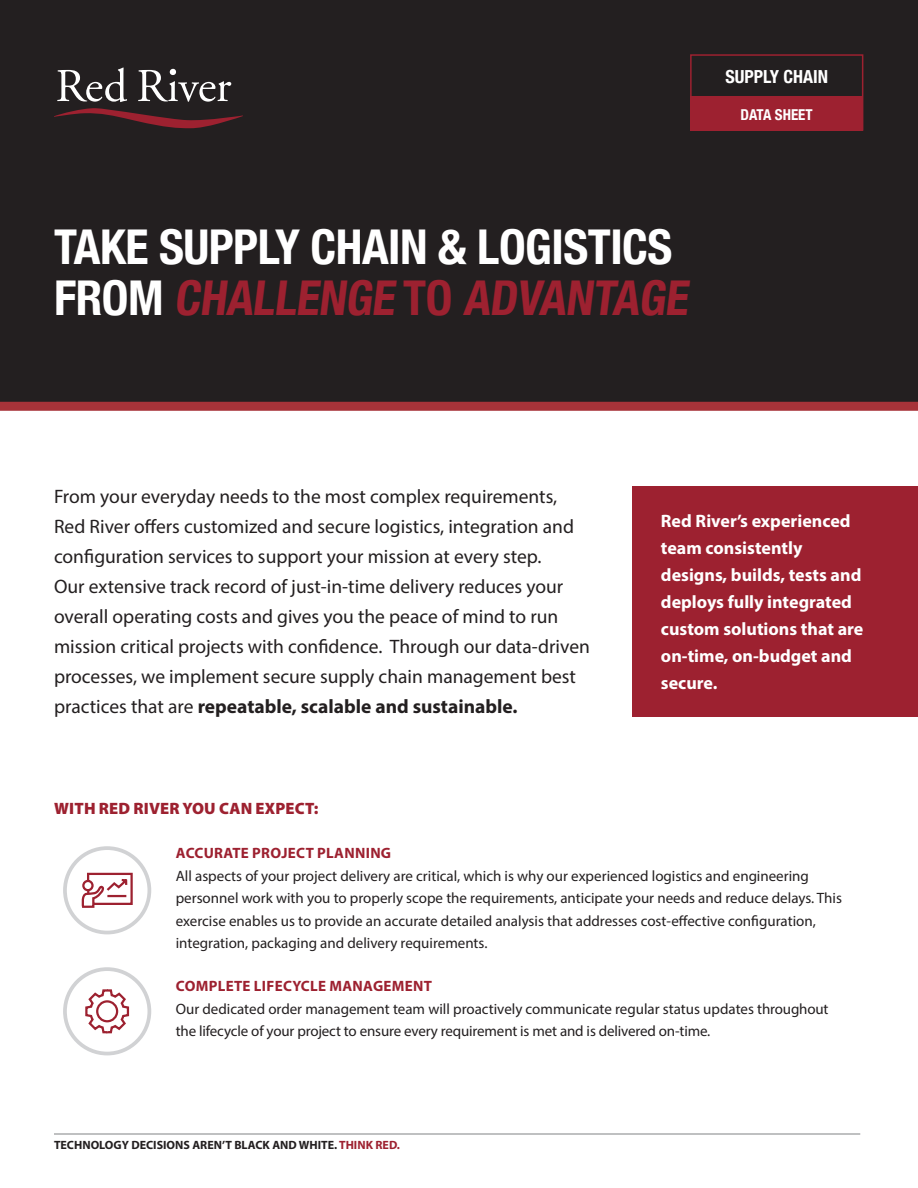
<style>
.page{position:relative;width:918px;height:1188px;background:#fff}
.page>*{position:absolute;margin:0;border:0;box-sizing:border-box;transform-origin:0 0}
.t1{font:700 condensed 48px/51px "Helvetica Neue";letter-spacing:-.01em;color:#fff}
.t2{font:19.5px/30px "Myriad Pro";color:#231f20}
.t3{font:700 18px/27px "Myriad Pro";color:#fff}
.t4{font:700 condensed 18px "Helvetica Neue";color:#fff}
.t5{font:900 16.5px "Myriad Pro";letter-spacing:.01em;color:#9d2130}
.t6{font:15px/22.5px "Myriad Pro";color:#231f20}
.t7{font:700 condensed 15px "Helvetica Neue";color:#fff}
.t8{font:700 12px "Myriad Pro";color:#231f20}
.s1{color:#9d2130}
.s2{font-weight:700}
.s3{font-weight:700;color:#9d2130}
</style>
<div class="page">
<div style="left:0;top:0;width:918px;height:406px;background:#231f20"></div>
<svg style="left:57px;top:67px;width:70px;height:35px"></svg>
<svg style="left:54px;top:108px;width:189px;height:20px"></svg>
<svg style="left:138px;top:69px;width:93px;height:33px"></svg>
<hr style="left:54px;top:1134px;width:806px;height:1px;background:#808285">
<div style="left:63px;top:967px;width:88px;height:88px;border:4px solid #d1d2d4;border-radius:50%"></div>
<div style="left:63px;top:846px;width:88px;height:88px;border:4px solid #d1d2d4;border-radius:50%"></div>
<div style="left:633px;top:486px;width:285px;height:230px;background:#9d2130"></div>
<svg style="left:81px;top:872px;width:52px;height:36px"></svg>
<div style="left:690px;top:54px;width:173px;height:77px;border:2px solid #9d2130"></div>
<div style="left:690px;top:96px;width:173px;height:34px;background:#9d2130"></div>
<svg style="left:85px;top:989px;width:45px;height:45px"></svg>
<svg style="left:97px;top:1001px;width:20px;height:20px"></svg>
<div style="left:96px;top:1000px;width:22px;height:22px;border:2px solid #9d2130;border-radius:50%"></div>
<div style="left:0;top:402px;width:918px;height:9px;background:#a73339"></div>
<p class="t4" style="left:725px;top:61px;width:104px">SUPPLY CHAIN</p>
<p class="t7" style="left:741px;top:102px;width:74px">DATA SHEET</p>
<p class="t1" style="left:54px;top:218px;width:644px">TAKE SUPPLY CHAIN &amp; LOGISTICS<br>F R O M <span class="s1">CHALLENGE T O ADVANTAGE</span></p>
<p class="t2" style="left:54px;top:482px;width:537px">From your everyday needs to the most complex requirements, Red River offers customized and secure logistics, integration and configuration services to support your mission at every step.<br>Our extensive track record of just-in-time delivery reduces your overall operating costs and gives you the peace of mind to run mission critical projects with confidence. Through our data-driven processes, we implement secure supply chain management best practices that are <span class="s2">repeatable, scalable and sustainable.</span></p>
<p class="t3" style="left:661px;top:507px;width:204px">Red River’s experienced team consistently designs, builds, tests and deploys fully integrated custom solutions that are on-time, on-budget and secure.</p>
<p class="t5" style="left:54px;top:798px;width:266px">WITH RED RIVER YOU CAN EXPECT:</p>
<p class="t6" style="left:176px;top:842px;width:668px"><span class="s3">ACCURATE PROJECT PLANNING<br></span>All aspects of your project delivery are critical, which is why our experienced logistics and engineering personnel work with you to properly scope the requirements, anticipate your needs and reduce delays. This exercise enables us to provide an accurate detailed analysis that addresses cost-effective configuration, integration, packaging and delivery requirements.</p>
<p class="t6" style="left:176px;top:974px;width:654px"><span class="s3">COMPLETE LIFECYCLE MANAGEMENT<br></span>Our dedicated order management team will proactively communicate regular status updates throughout the lifecycle of your project to ensure every requirement is met and is delivered on-time.</p>
<p class="t8" style="left:54px;top:1137px;width:348px">TECHNOLOGY DECISIONS AREN’T BLACK AND WHITE. <span class="s1">THINK RED.</span></p>
</div>
